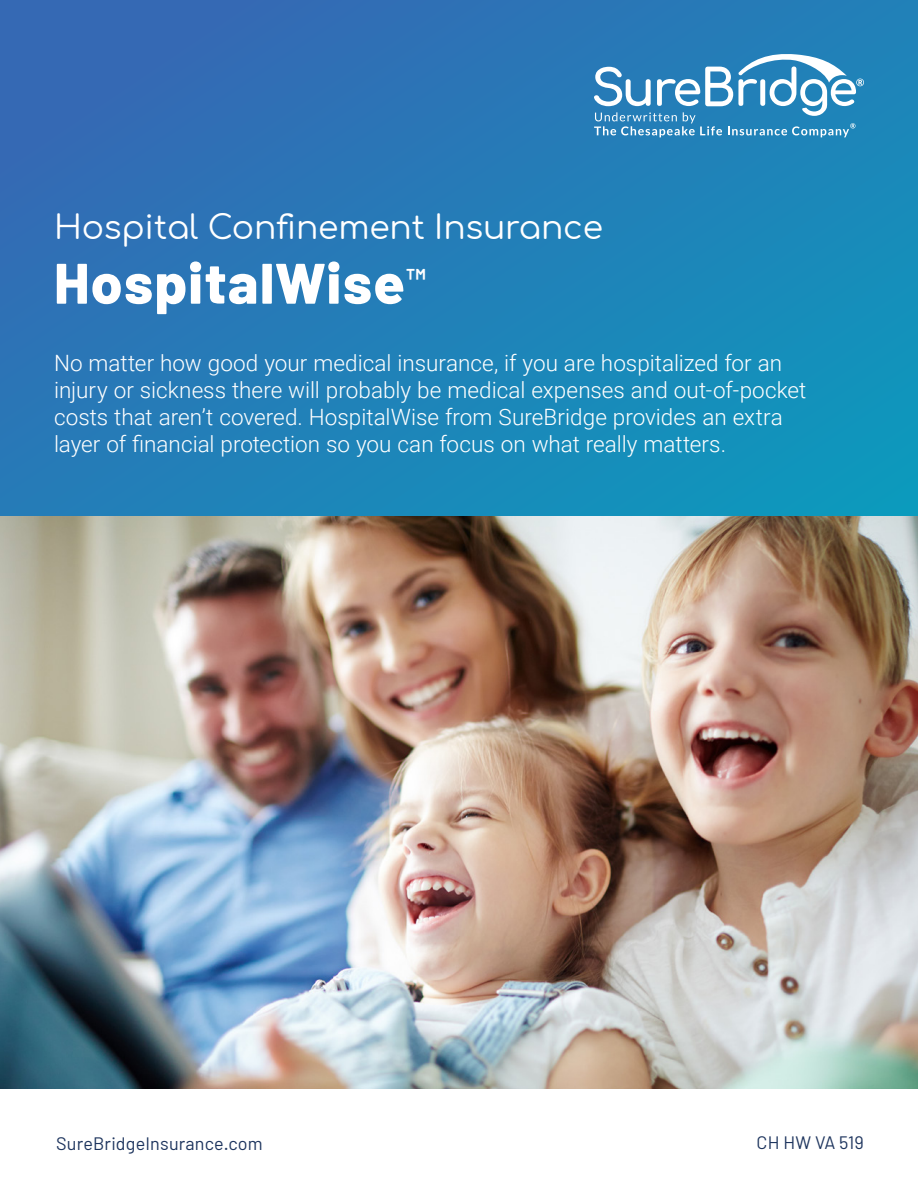
<style>
.page{position:relative;width:918px;height:1188px;background:#fff}
.page>*{position:absolute;margin:0;border:0;box-sizing:border-box;transform-origin:0 0}
.t1{font:800 57px "Barlow";letter-spacing:.025em;color:#fff}
.t2{font:33px "Comfortaa";letter-spacing:-.005em;color:#fff}
.t3{font:300 22.5px/27px "Roboto";color:#fff}
.t4{font:18px "Barlow";letter-spacing:.01em;color:#1e355e}
</style>
<div class="page">
<div style="left:0;top:0;width:918px;height:516px;background:linear-gradient(to right,#316eb5,#158fbb)"></div>
<img style="left:0;top:516px;width:918px;height:573px">
<svg style="left:594px;top:52px;width:270px;height:85px"></svg>
<p class="t2" style="left:54px;top:198px;width:551px">Hospital Confinement Insurance</p>
<p class="t1" style="left:54px;top:248px;width:374px">HospitalWise<sup>™</sup></p>
<p class="t3" style="left:54px;top:349px;width:754px">No matter how good your medical insurance, if you are hospitalized for an injury or sickness there will probably be medical expenses and out-of-pocket costs that aren’t covered. HospitalWise from SureBridge provides an extra layer of financial protection so you can focus on what really matters.</p>
<p class="t4" style="left:56px;top:1132px;width:208px">SureBridgeInsurance.com</p>
<p class="t4" style="left:757px;top:1131px;width:109px">CH HW VA 519</p>
</div>
